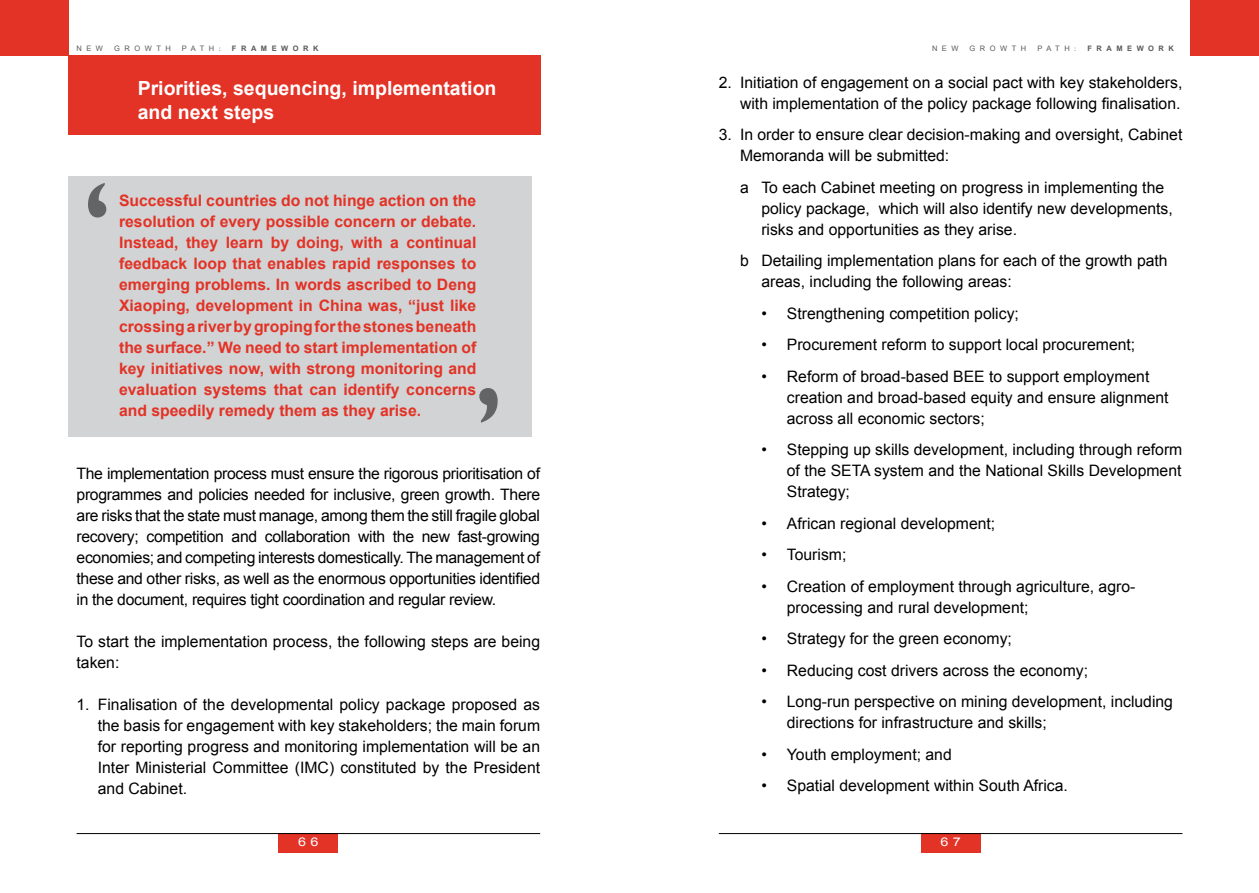
<style>
.page{position:relative;width:1259px;height:893px;background:#fff}
.page>*{position:absolute;margin:0;border:0;box-sizing:border-box;transform-origin:0 0}
.t1{font:700 19.5px/23.4px "Arial";color:#fff}
.t2{font:15.75px/21px "Arial";color:#000}
.t3{font:700 15.75px/21px "Arial";color:#e33226;text-align:justify}
.t4{font:12px "Arial";color:#fff;scale:1.2 1}
.t5{font:7.5px "Arial";letter-spacing:.6em;color:#58595b}
.t6{font:700 7.5px "Arial";letter-spacing:.6em;color:#58595b}
.s1{font-family:"Times"}
</style>
<div class="page">
<div style="left:279px;top:833px;width:59px;height:20px;background:#e33226"></div>
<div style="left:0;top:0;width:68px;height:55px;background:#e33226"></div>
<hr style="left:77px;top:833px;width:463px;height:1px;background:#000">
<div style="left:921px;top:833px;width:59px;height:20px;background:#e33226"></div>
<div style="left:1191px;top:0;width:68px;height:55px;background:#e33226"></div>
<hr style="left:719px;top:833px;width:463px;height:1px;background:#000">
<div style="left:68px;top:176px;width:463px;height:261px;background:#d1d3d4"></div>
<div style="left:68px;top:55px;width:472px;height:80px;background:#e33226"></div>
<svg style="left:88px;top:183px;width:18px;height:34px"></svg>
<svg style="left:479px;top:388px;width:18px;height:35px"></svg>
<p class="t5" style="left:77px;top:44px;width:28px">new</p>
<p class="t5" style="left:114px;top:44px;width:58px">growth</p>
<p class="t5" style="left:182px;top:44px;width:40px">path<span class="s1">:</span></p>
<p class="t6" style="left:232px;top:44px;width:88px">framework</p>
<p class="t1" style="left:138px;top:78px;width:360px">Priorities, sequencing, implementation and next steps</p>
<p class="t3" style="left:119px;top:191px;width:359px">Successful countries do not hinge action on the resolution of every possible concern or debate.<br>Instead, they learn by doing, with a continual feedback loop that enables rapid responses to emerging problems. In words ascribed to Deng Xiaoping, development in China was, “just like crossing a river by groping for the stones beneath the surface.” we need to start implementation of key initiatives now, with strong monitoring and evaluation systems that can identify concerns and speedily remedy them as they arise.</p>
<p class="t2" style="left:77px;top:463px;width:465px;text-align:justify">the implementation process must ensure the rigorous prioritisation of programmes and policies needed for inclusive, green growth. there are risks that the state must manage, among them the still fragile global recovery; competition and collaboration with the new fast-growing economies; and competing interests domestically. the management of these and other risks, as well as the enormous opportunities identified in the document, requires tight coordination and regular review.</p>
<p class="t2" style="left:77px;top:631px;width:465px">to start the implementation process, the following steps are being taken:</p>
<p class="t2" style="left:98px;top:694px;width:444px;text-align:justify;text-indent:-21px">1. Finalisation of the developmental policy package proposed as the basis for engagement with key stakeholders; the main forum for reporting progress and monitoring implementation will be an Inter Ministerial Committee (IMC) constituted by the president and Cabinet.</p>
<p class="t4" style="left:298px;top:834px;width:18px">6 6</p>
<p class="t5" style="left:932px;top:44px;width:28px">new</p>
<p class="t5" style="left:969px;top:44px;width:58px">growth</p>
<p class="t5" style="left:1037px;top:44px;width:40px">path<span class="s1">:</span></p>
<p class="t6" style="left:1087px;top:44px;width:88px">framework</p>
<p class="t2" style="left:719px;top:72px;width:465px;text-align:right">2. Initiation of engagement on a social pact with key stakeholders, with implementation of the policy package following finalisation.</p>
<p class="t2" style="left:740px;top:125px;width:444px;text-indent:-21px">3. In order to ensure clear decision-making and oversight, Cabinet<br>Memoranda will be submitted:</p>
<p class="t2" style="left:761px;top:177px;width:413px;text-indent:-21px">a to each Cabinet meeting on progress in implementing the policy package, which will also identify new developments, risks and opportunities as they arise.</p>
<p class="t2" style="left:761px;top:251px;width:408px;text-indent:-21px">b Detailing implementation plans for each of the growth path areas, including the following areas:</p>
<p class="t2" style="left:761px;top:303px;width:259px">• Strengthening competition policy;</p>
<p class="t2" style="left:761px;top:335px;width:375px">• procurement reform to support local procurement;</p>
<p class="t2" style="left:787px;top:366px;width:383px;text-indent:-26px">• reform of broad-based Bee to support employment creation and broad-based equity and ensure alignment across all economic sectors;</p>
<p class="t2" style="left:787px;top:440px;width:397px;text-align:justify;text-indent:-26px">• Stepping up skills development, including through reform of the Seta system and the national Skills Development Strategy;</p>
<p class="t2" style="left:761px;top:513px;width:235px">• african regional development;</p>
<p class="t2" style="left:761px;top:544px;width:87px">• tourism;</p>
<p class="t2" style="left:787px;top:576px;width:350px;text-indent:-26px">• Creation of employment through agriculture, agro&shy;processing and rural development;</p>
<p class="t2" style="left:761px;top:628px;width:252px">• Strategy for the green economy;</p>
<p class="t2" style="left:761px;top:660px;width:328px">• reducing cost drivers across the economy;</p>
<p class="t2" style="left:787px;top:691px;width:388px;text-indent:-26px">• Long-run perspective on mining development, including directions for infrastructure and skills;</p>
<p class="t2" style="left:761px;top:744px;width:192px">• Youth employment; and</p>
<p class="t2" style="left:761px;top:775px;width:308px">• Spatial development within South africa.</p>
<p class="t4" style="left:940px;top:834px;width:18px">6 7</p>
</div>
